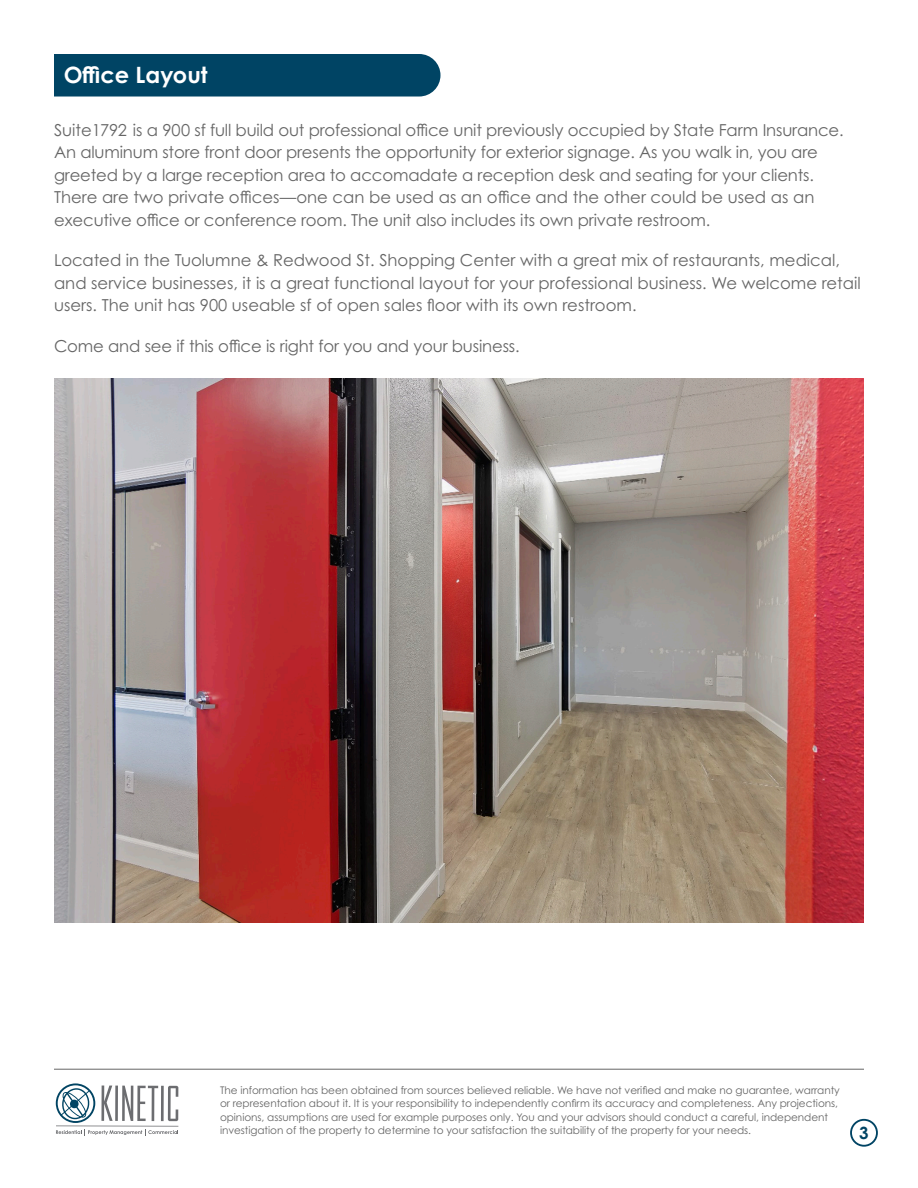
<style>
.page{position:relative;width:918px;height:1188px;background:#fff}
.page>*{position:absolute;margin:0;border:0;box-sizing:border-box;transform-origin:0 0}
.t1{font:700 22.5px "Century Gothic Pro";color:#fff}
.t2{font:700 16.8px "Century Gothic Pro";color:#004464}
.t3{font:16.5px/22.5px "Century Gothic Pro";letter-spacing:-.01em;color:#666}
.t4{font:10.5px/13.5px "Century Gothic Pro";letter-spacing:-.005em;color:#666}
</style>
<div class="page">
<div style="left:29px;top:54px;width:412px;height:43px;background:#004464;border-radius:21px"></div>
<svg style="left:101px;top:1086px;width:12px;height:35px"></svg>
<hr style="left:115px;top:1086px;width:3px;height:35px;background:#6c6d70">
<svg style="left:122px;top:1086px;width:36px;height:35px"></svg>
<hr style="left:161px;top:1086px;width:3px;height:35px;background:#6c6d70">
<svg style="left:168px;top:1086px;width:10px;height:35px"></svg>
<svg style="left:56px;top:1083px;width:39px;height:40px"></svg>
<hr style="left:56px;top:1126px;width:122px;height:1px;background:#6c6d70">
<svg style="left:56px;top:1129px;width:122px;height:6px"></svg>
<hr style="left:54px;top:1069px;width:810px;height:1px;background:#666">
<img style="left:54px;top:379px;width:810px;height:543px">
<div style="left:850px;top:1119px;width:28px;height:28px;border:2px solid #004464;border-radius:50%"></div>
<div style="left:10px;top:37px;width:44px;height:80px;background:#fff"></div>
<p class="t1" style="left:64px;top:61px;width:145px">Office Layout</p>
<p class="t3" style="left:54px;top:118px;width:791px">Suite1792 is a 900 sf full build out professional office unit previously occupied by State Farm Insurance.<br>An aluminum store front door presents the opportunity for exterior signage. As you walk in, you are greeted by a large reception area to accomadate a reception desk and seating for your clients.<br>There are two private offices—one can be used as an office and the other could be used as an executive office or conference room. The unit also includes its own private restroom.</p>
<p class="t3" style="left:54px;top:249px;width:808px">Located in the Tuolumne &amp; Redwood St. Shopping Center with a great mix of restaurants, medical, and service businesses, it is a great functional layout for your professional business. We welcome retail users. The unit has 900 useable sf of open sales floor with its own restroom.</p>
<p class="t3" style="left:54px;top:334px;width:467px">Come and see if this office is right for you and your business.</p>
<p class="t4" style="left:220px;top:1083px;width:621px">The information has been obtained from sources believed reliable. We have not verified and make no guarantee, warranty or representation about it. It is your responsibility to independently confirm its accuracy and completeness. Any projections, opinions, assumptions are used for example purposes only. You and your advisors should conduct a careful, independent investigation of the property to determine to your satisfaction the suitability of the property for your needs.</p>
<p class="t2" style="left:859px;top:1122px;width:11px">3</p>
</div>
